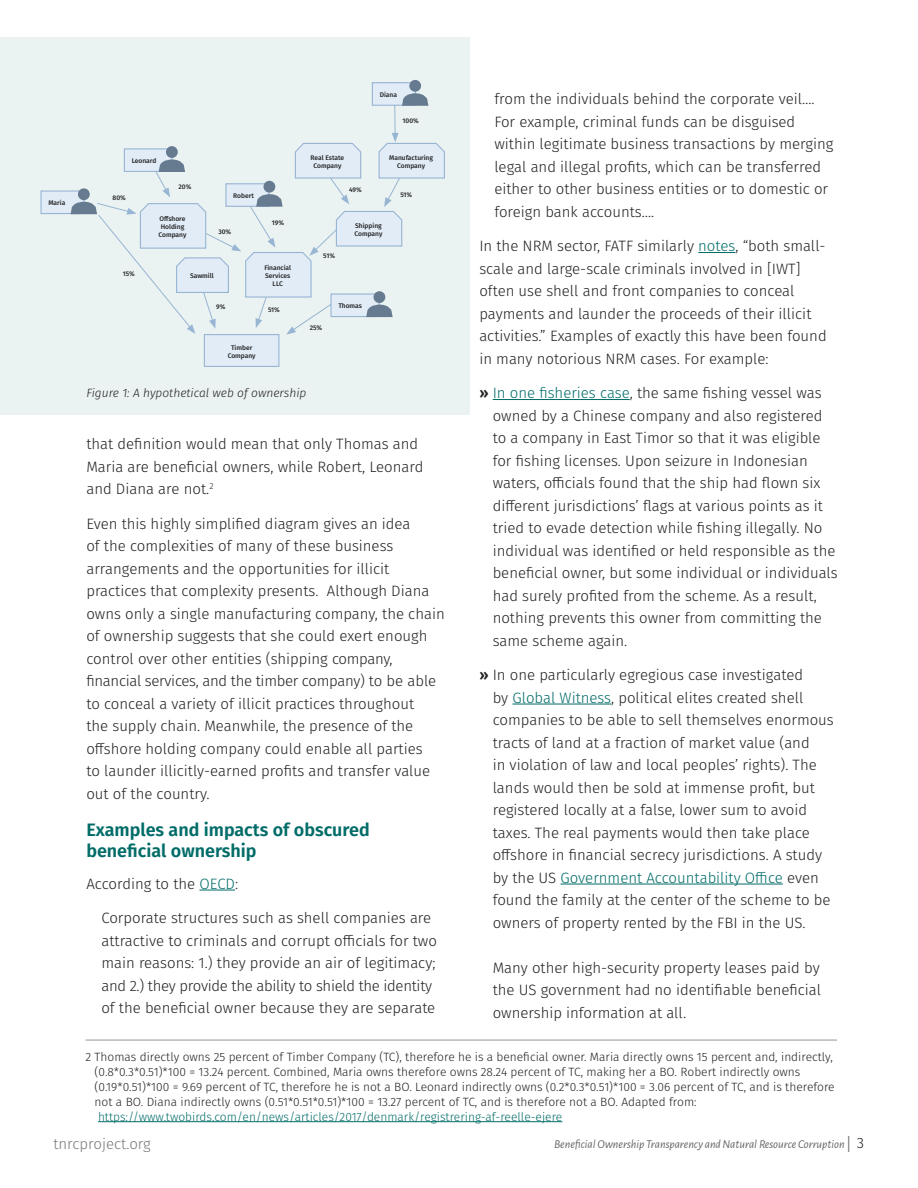
<style>
.page{position:relative;width:918px;height:1188px;background:#fff}
.page>*{position:absolute;margin:0;border:0;box-sizing:border-box;transform-origin:0 0}
.t1{font:600 18px/21px "Fira Sans";color:#006c68}
.t2{font:300 15px/22.5px "Fira Sans";color:#231f20}
.t3{font:300 12px/15px "Fira Sans";color:#231f20}
.t4{font:300 12px "Fira Sans";color:#006c68}
.t5{font:italic 12px "Alegreya Sans";color:#646464}
.t6{font:italic 300 12px "Fira Sans";color:#231f20}
.t7{font:500 6.75px/8.1px "Fira Sans";color:#222;text-align:center}
.s1{color:#006c68}
.s2{font-weight:600;color:#222}
.s3{font-style:normal;font-size:15px}
.s4{font-family:"Fira Sans";font-weight:300;font-style:normal;font-size:15px;color:#231f20}
</style>
<div class="page">
<div style="left:0;top:37px;width:470px;height:378px;background:#eaf2f2"></div>
<hr style="left:199px;top:890px;width:36px;height:1px;background:#006c68">
<hr style="left:698px;top:252px;width:37px;height:1px;background:#006c68">
<hr style="left:493px;top:399px;width:137px;height:1px;background:#006c68">
<hr style="left:513px;top:704px;width:98px;height:1px;background:#006c68">
<hr style="left:561px;top:884px;width:222px;height:1px;background:#006c68">
<hr style="left:86px;top:1040px;width:751px;height:1px;background:#949698">
<hr style="left:98px;top:1121px;width:464px;height:1px;background:#006c68">
<div style="left:204px;top:335px;width:75px;height:31px;background:#e1ecf7"></div>
<div style="left:204px;top:334px;width:75px;height:33px;border:1px solid #98b5d3"></div>
<div style="left:41px;top:191px;width:43px;height:23px;background:#e1ecf7"></div>
<div style="left:41px;top:190px;width:44px;height:24px;border:1px solid #98b5d3"></div>
<div style="left:372px;top:83px;width:43px;height:22px;background:#e1ecf7"></div>
<div style="left:372px;top:82px;width:44px;height:24px;border:1px solid #98b5d3"></div>
<hr style="left:394px;top:106px;width:2px;height:29px;background:#98b5d3">
<div style="left:409px;top:80px;width:12px;height:12px;background:#667b90;border-radius:50%"></div>
<svg style="left:402px;top:93px;width:26px;height:13px"></svg>
<svg style="left:71px;top:133px;width:374px;height:202px"></svg>
<p class="t7" style="left:48px;top:199px;width:18px">Maria</p>
<p class="t7" style="left:380px;top:90px;width:19px">Diana</p>
<p class="t7" style="left:132px;top:157px;width:26px">Leonard</p>
<p class="t7" style="left:113px;top:193px;width:15px">80%</p>
<p class="t7" style="left:178px;top:182px;width:14px">20%</p>
<p class="t7" style="left:159px;top:214px;width:29px">Offshore<br>Holding<br>Company</p>
<p class="t7" style="left:233px;top:191px;width:22px">Robert</p>
<p class="t7" style="left:218px;top:227px;width:14px">30%</p>
<p class="t7" style="left:123px;top:269px;width:13px">15%</p>
<p class="t7" style="left:190px;top:272px;width:25px">Sawmill</p>
<p class="t7" style="left:216px;top:302px;width:11px">9%</p>
<p class="t7" style="left:272px;top:218px;width:14px">19%</p>
<p class="t7" style="left:264px;top:263px;width:28px">Financial<br>Services<br>LLC</p>
<p class="t7" style="left:268px;top:306px;width:13px">51%</p>
<p class="t7" style="left:228px;top:343px;width:29px">Timber<br>Company</p>
<p class="t7" style="left:403px;top:116px;width:18px">100%</p>
<p class="t7" style="left:311px;top:153px;width:35px">Real Estate<br>Company</p>
<p class="t7" style="left:389px;top:153px;width:45px">Manufacturing<br>Company</p>
<p class="t7" style="left:323px;top:251px;width:13px">51%</p>
<p class="t7" style="left:349px;top:186px;width:14px">49%</p>
<p class="t7" style="left:355px;top:221px;width:29px;text-align:left">Shipping<br>Company</p>
<p class="t7" style="left:400px;top:190px;width:13px">51%</p>
<p class="t7" style="left:310px;top:323px;width:14px">25%</p>
<p class="t7" style="left:338px;top:302px;width:25px">Thomas</p>
<p class="t6" style="left:86px;top:384px;width:222px">Figure 1: A hypothetical web of ownership</p>
<p class="t2" style="left:86px;top:432px;width:339px">that definition would mean that only Thomas and<br>Maria are beneficial owners, while Robert, Leonard and Diana are not.<sup>2</sup></p>
<p class="t2" style="left:86px;top:512px;width:360px">Even this highly simplified diagram gives an idea<br>of the complexities of many of these business arrangements and the opportunities for illicit practices that complexity presents. Although Diana owns only a single manufacturing company, the chain of ownership suggests that she could exert enough control over other entities (shipping company, financial services, and the timber company) to be able to conceal a variety of illicit practices throughout<br>the supply chain. Meanwhile, the presence of the offshore holding company could enable all parties<br>to launder illicitly-earned profits and transfer value out of the country.</p>
<p class="t1" style="left:86px;top:818px;width:285px">Examples and impacts of obscured beneficial ownership</p>
<p class="t2" style="left:86px;top:872px;width:153px">According to the <span class="s1">OECD</span>:</p>
<p class="t2" style="left:101px;top:906px;width:337px">Corporate structures such as shell companies are attractive to criminals and corrupt officials for two main reasons: 1.) they provide an air of legitimacy; and 2.) they provide the ability to shield the identity of the beneficial owner because they are separate</p>
<p class="t2" style="left:494px;top:87px;width:341px">from the individuals behind the corporate veil….<br>For example, criminal funds can be disguised within legitimate business transactions by merging legal and illegal profits, which can be transferred either to other business entities or to domestic or foreign bank accounts….</p>
<p class="t2" style="left:479px;top:234px;width:349px">In the NRM sector, FATF similarly <span class="s1">notes</span>, “both small&shy;scale and large-scale criminals involved in [IWT] often use shell and front companies to conceal payments and launder the proceeds of their illicit activities.” Examples of exactly this have been found in many notorious NRM cases. For example:</p>
<p class="t2" style="left:493px;top:381px;width:347px;text-indent:-13px"><span class="s2">»</span> <span class="s1">In one fisheries case</span>, the same fishing vessel was owned by a Chinese company and also registered to a company in East Timor so that it was eligible for fishing licenses. Upon seizure in Indonesian waters, officials found that the ship had flown six different jurisdictions’ flags at various points as it tried to evade detection while fishing illegally. No individual was identified or held responsible as the beneficial owner, but some individual or individuals had surely profited from the scheme. As a result, nothing prevents this owner from committing the same scheme again.</p>
<p class="t2" style="left:493px;top:663px;width:343px;text-indent:-13px"><span class="s2">»</span> In one particularly egregious case investigated<br>by <span class="s1">Global Witness</span>, political elites created shell companies to be able to sell themselves enormous tracts of land at a fraction of market value (and<br>in violation of law and local peoples’ rights). The lands would then be sold at immense profit, but registered locally at a false, lower sum to avoid taxes. The real payments would then take place offshore in financial secrecy jurisdictions. A study by the US <span class="s1">Government Accountability Office</span> even found the family at the center of the scheme to be owners of property rented by the FBI in the US.</p>
<p class="t2" style="left:493px;top:956px;width:330px;text-align:justify">Many other high-security property leases paid by the US government had no identifiable beneficial ownership information at all.</p>
<p class="t3" style="left:95px;top:1049px;width:742px;text-indent:-9px">2 Thomas directly owns 25 percent of Timber Company (TC), therefore he is a beneficial owner. Maria directly owns 15 percent and, indirectly, (0.8*0.3*0.51)*100 = 13.24 percent. Combined, Maria owns therefore owns 28.24 percent of TC, making her a BO. Robert indirectly owns (0.19*0.51)*100 = 9.69 percent of TC, therefore he is not a BO. Leonard indirectly owns (0.2*0.3*0.51)*100 = 3.06 percent of TC, and is therefore not a BO. Diana indirectly owns (0.51*0.51*0.51)*100 = 13.27 percent of TC, and is therefore not a BO. Adapted from:</p>
<p class="t4" style="left:98px;top:1108px;width:466px">https://www.twobirds.com/en/news/articles/2017/denmark/registrering-af-reelle-ejere</p>
<p class="t2" style="left:53px;top:1132px;width:99px">tnrcproject.org</p>
<p class="t5" style="left:554px;top:1136px;width:311px">Beneficial Ownership Transparency and Natural Resource Corruption <span class="s3">|</span> <span class="s4">3</span></p>
</div>
